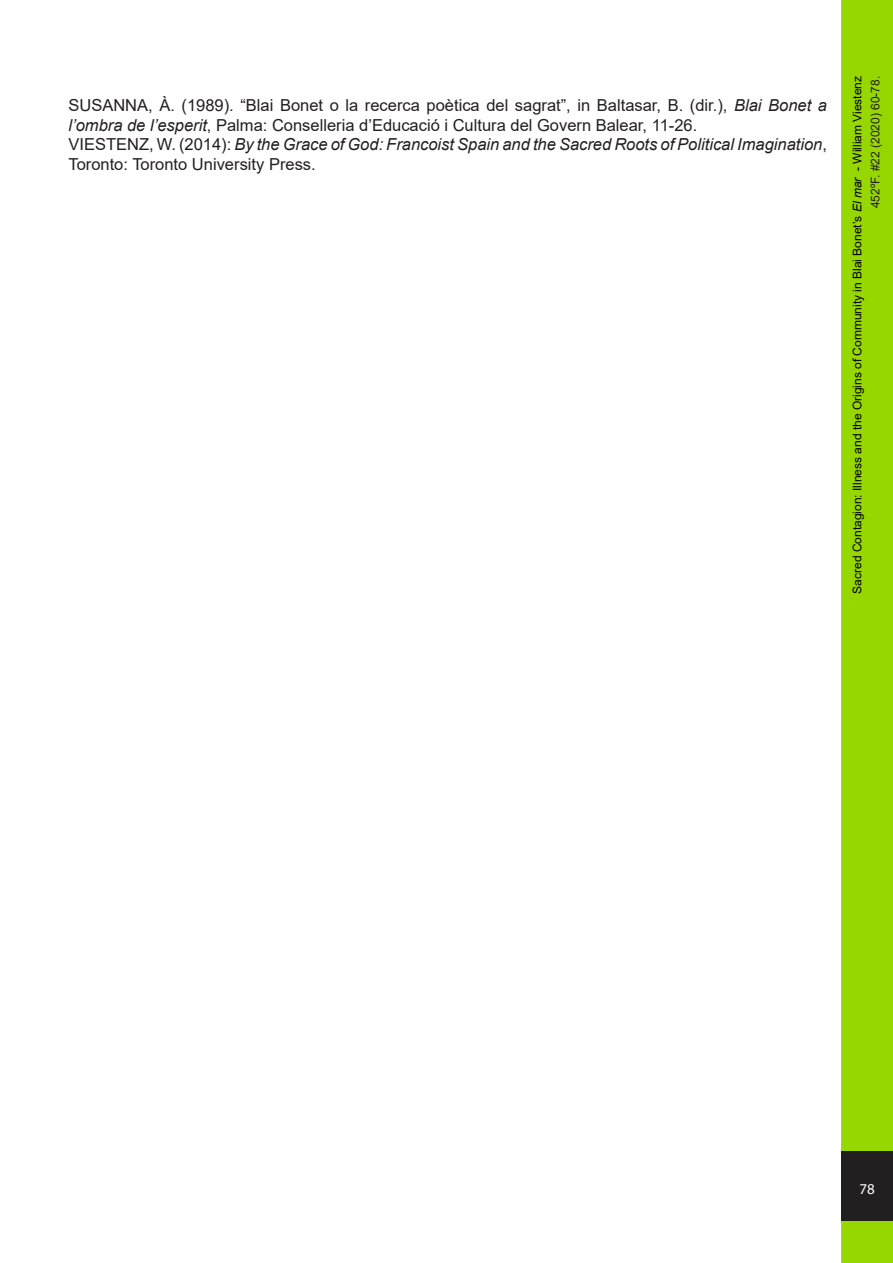
<style>
.page{position:relative;width:893px;height:1263px;background:#fff}
.page>*{position:absolute;margin:0;border:0;box-sizing:border-box;transform-origin:0 0}
.t1{font:16.5px/19.8px "Arial";color:#231f20}
.t2{font:italic 16.5px/19.8px "Arial";color:#231f20}
.t3{font:15px "Myriad Pro";color:#fff}
.t4{font:12px/18px "Arial";color:#000;text-align:right}
.s1{font-style:italic}
.s2{font-style:normal}
.s3{color:#231f20}
</style>
<div class="page">
<div style="left:841px;top:0;width:52px;height:1263px;background:#97d700;border:3px solid #97d700"></div>
<div style="left:841px;top:1151px;width:52px;height:70px;background:#231f20"></div>
<p class="t1" style="left:68px;top:95px;width:760px">SUSANNA, À. (1989). “Blai Bonet o la recerca poètica del sagrat”, in Baltasar, B. (dir.), <span class="s1">Blai Bonet a l’ombra de l’esperit</span>, Palma: Conselleria d’Educació i Cultura del Govern Balear, 11-26.</p>
<p class="t2" style="left:68px;top:135px;width:760px"><span class="s2">VIESTENZ, W. (2014):</span> By the Grace of God: Francoist Spain and the Sacred Roots of Political Imagination<span class="s2">,<br>Toronto: Toronto University Press.</span></p>
<p class="t4" style="left:848px;top:594px;width:519px;rotate:-90deg">Sacred Contagion: Illness and the Origins of Community in Blai Bonet’s <span class="s1">El mar</span> - William Viestenz<br><span class="s3">452ºF. #22 (2020) 60-78.</span></p>
<p class="t3" style="left:859px;top:1179px;width:17px">78</p>
</div>
